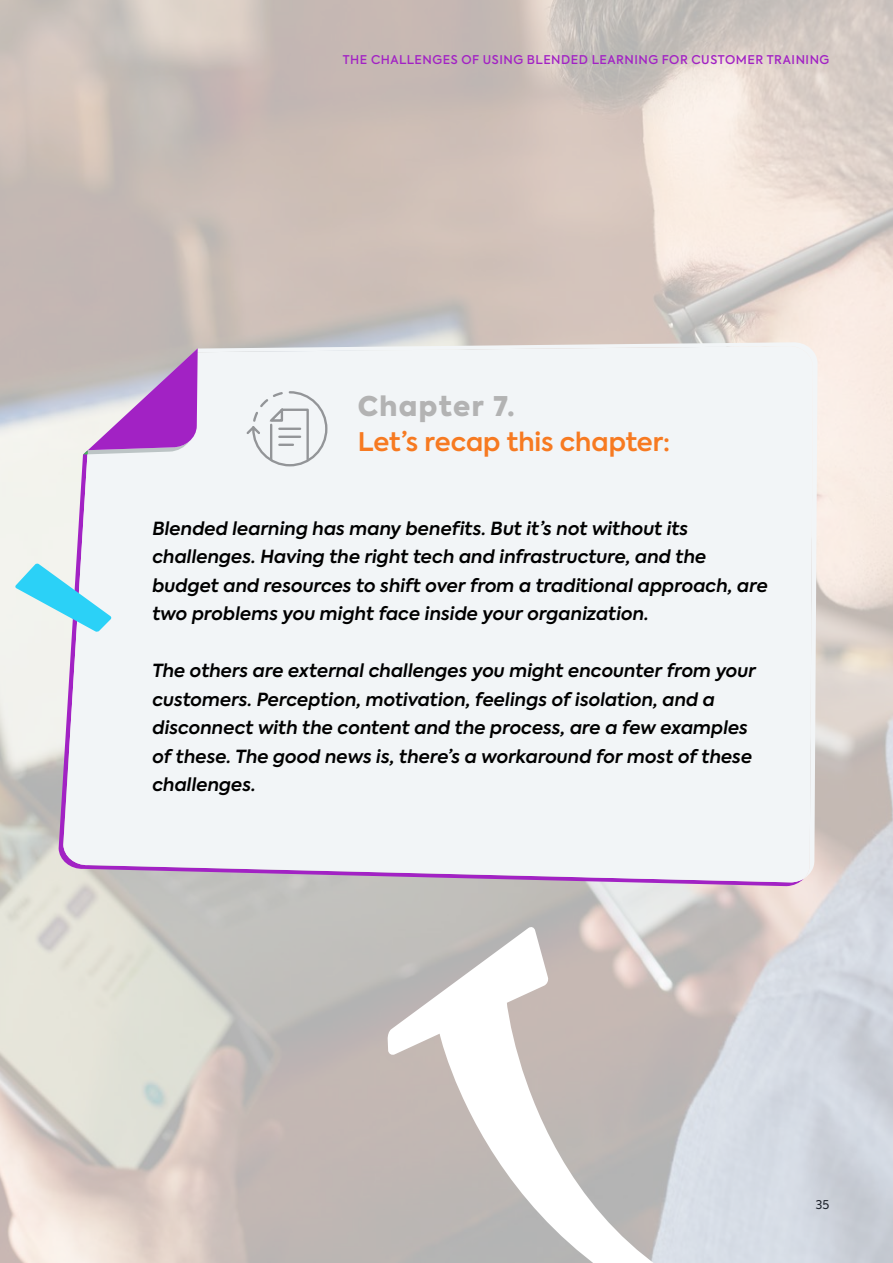
<style>
.page{position:relative;width:893px;height:1263px;background:#fff}
.page>*{position:absolute;margin:0;border:0;box-sizing:border-box;transform-origin:0 0}
.t1{font:900 27px "Axiforma";letter-spacing:.05em;color:#b3b3b3}
.t2{font:600 25.5px "Axiforma";color:#f77a21}
.t3{font:italic 600 18px/28.5px "Axiforma";color:#000}
.t4{font:500 12px "Axiforma";letter-spacing:.045em;color:#a222c4}
.t5{font:12px "Axiforma";color:#000}
</style>
<div class="page">
<div style="left:63px;top:346px;width:750px;height:536px;background:#f2f5f7"></div>
<svg style="left:83px;top:348px;width:115px;height:106px;background:#bb83c9"></svg>
<svg style="left:244px;top:390px;width:85px;height:78px"></svg>
<svg style="left:15px;top:563px;width:97px;height:69px"></svg>
<svg style="left:388px;top:926px;width:505px;height:337px;background:#cfcecf"></svg>
<p class="t4" style="left:343px;top:52px;width:488px">THE CHALLENGES OF USING BLENDED LEARNING FOR CUSTOMER TRAINING</p>
<h1 class="t1" style="left:358px;top:387px;width:158px">Chapter 7.</h1>
<h2 class="t2" style="left:358px;top:425px;width:314px">Let’s recap this chapter:</h2>
<p class="t3" style="left:152px;top:514px;width:617px">Blended learning has many benefits. But it’s not without its challenges. Having the right tech and infrastructure, and the budget and resources to shift over from a traditional approach, are two problems you might face inside your organization.</p>
<p class="t3" style="left:152px;top:656px;width:605px">The others are external challenges you might encounter from your customers. Perception, motivation, feelings of isolation, and a disconnect with the content and the process, are a few examples of these. The good news is, there’s a workaround for most of these challenges.</p>
<p class="t5" style="left:816px;top:1196px;width:15px">35</p>
</div>
